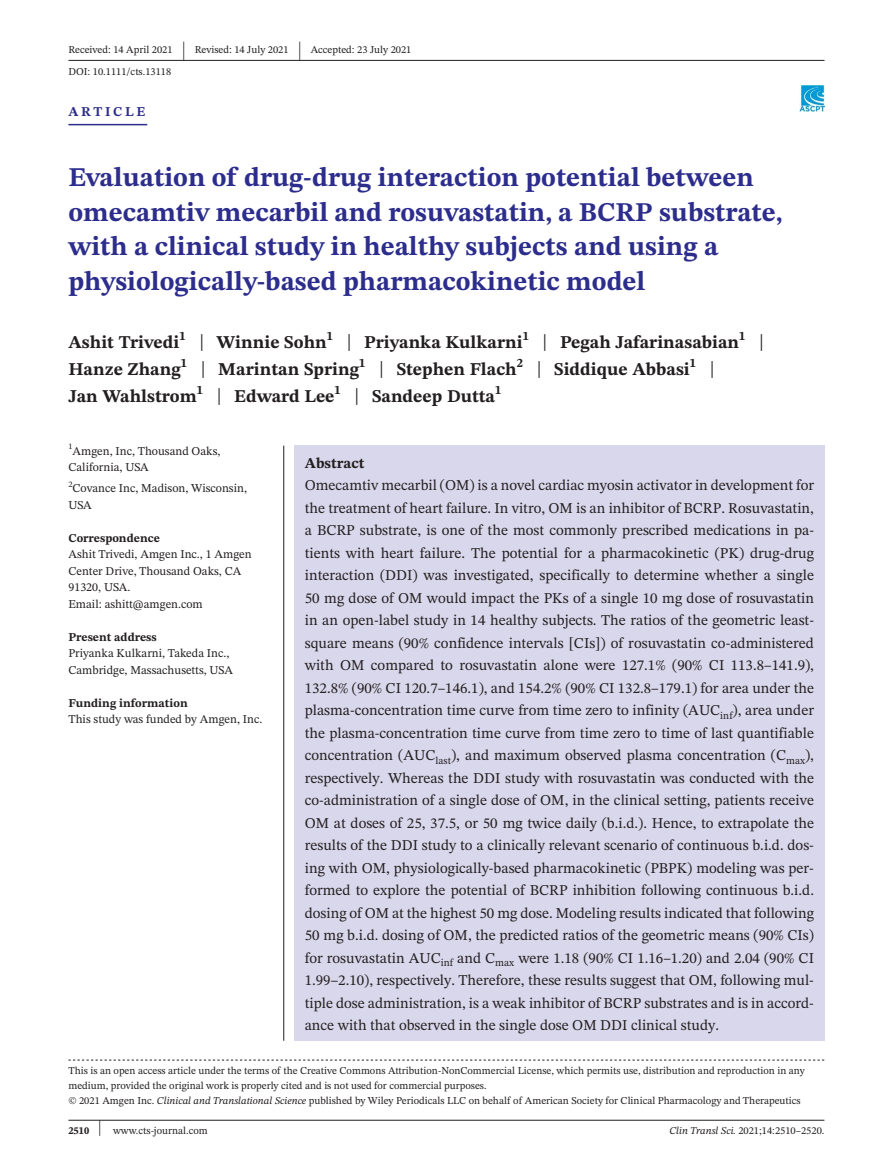
<style>
.page{position:relative;width:893px;height:1174px;background:#fff}
.page>*{position:absolute;margin:0;border:0;box-sizing:border-box;transform-origin:0 0}
.t1{font:700 27px/34.5px "STIX Two Text";color:#2c2d8c}
.t2{font:25.65px "STIX Two Text";color:#231f20;scale:.49 1}
.t3{font:700 18px/27px "STIX Two Text";color:#231f20}
.t4{font:15px/22.5px "STIX Two Text";color:#231f20;text-align:justify}
.t5{font:700 15px "STIX Two Text";color:#231f20}
.t6{font:700 13.5px "STIX Two Text";letter-spacing:.2em;color:#2c2d8c}
.t7{font:12px/16.5px "STIX Two Text";color:#231f20}
.t8{font:700 12px "STIX Two Text";color:#231f20}
.t9{font:10.5px/15px "STIX Two Text";color:#231f20}
.t10{font:8.4px "STIX Two Text";color:#231f20}
.s1{font-weight:400;font-size:23.4px}
.s2{font-style:italic}
.s3{font-weight:700}
.s4{font-size:22.2px}
</style>
<div class="page">
<hr style="left:68px;top:1119px;width:756px;height:1px;background:#231f20">
<img style="left:799px;top:85px;width:25px;height:26px">
<hr style="left:68px;top:60px;width:756px;height:1px;background:#231f20">
<hr style="left:68px;top:124px;width:79px;height:1px;background:#2c2d8c">
<svg style="left:68px;top:1059px;width:756px;height:1px"></svg>
<div style="left:294px;top:445px;width:530px;height:595px;background:#d9d7eb"></div>
<hr style="left:283px;top:445px;width:1px;height:595px;background:#231f20">
<p class="t9" style="left:68px;top:42px;width:106px">Received: 14 April 2021</p>
<h2 class="t2" style="left:182px;top:32px;width:8px">|</h2>
<p class="t9" style="left:195px;top:42px;width:95px">Revised: 14 July 2021</p>
<h2 class="t2" style="left:298px;top:32px;width:8px">|</h2>
<p class="t9" style="left:311px;top:42px;width:102px">Accepted: 23 July 2021</p>
<p class="t9" style="left:68px;top:64px;width:104px">DOI: 10.1111/cts.13118</p>
<p class="t6" style="left:68px;top:101px;width:79px">ARTICLE</p>
<h1 class="t1" style="left:68px;top:161px;width:715px">Evaluation of drug-drug interaction potential between omecamtiv mecarbil and rosuvastatin, a BCRP substrate, with a clinical study in healthy subjects and using a physiologically-based pharmacokinetic model</h1>
<p class="t3" style="left:68px;top:329px;width:697px">Ashit Trivedi<sup>1</sup> <span class="s1">|</span> Winnie Sohn<sup>1</sup> <span class="s1">|</span> Priyanka Kulkarni<sup>1</sup> <span class="s1">|</span> Pegah Jafarinasabian<sup>1</sup> <span class="s1">|<br></span>Hanze Zhang<sup>1</sup> <span class="s1">|</span> Marintan Spring<sup>1</sup> <span class="s1">|</span> Stephen Flach<sup>2</sup> <span class="s1">|</span> Siddique Abbasi<sup>1</sup> <span class="s1">|<br></span>Jan Wahlstrom<sup>1</sup> <span class="s1">|</span> Edward Lee<sup>1</sup> <span class="s1">|</span> Sandeep Dutta<sup>1</sup></p>
<p class="t10" style="left:68px;top:440px;width:6px">1</p>
<p class="t7" style="left:68px;top:442px;width:154px;text-indent:4px">Amgen, Inc, Thousand Oaks,<br>California, USA</p>
<p class="t10" style="left:68px;top:478px;width:6px">2</p>
<p class="t7" style="left:68px;top:480px;width:180px;text-indent:4px">Covance Inc, Madison, Wisconsin,<br>USA</p>
<p class="t8" style="left:68px;top:529px;width:93px">Correspondence</p>
<p class="t7" style="left:68px;top:546px;width:185px">Ashit Trivedi, Amgen Inc., 1 Amgen<br>Center Drive, Thousand Oaks, CA<br>91320, USA.<br>Email: ashitt@amgen.com</p>
<p class="t8" style="left:68px;top:628px;width:90px">Present address</p>
<p class="t7" style="left:68px;top:645px;width:166px">Priyanka Kulkarni, Takeda Inc.,<br>Cambridge, Massachusetts, USA</p>
<p class="t8" style="left:68px;top:694px;width:121px">Funding information</p>
<p class="t7" style="left:68px;top:711px;width:195px">This study was funded by Amgen, Inc.</p>
<p class="t5" style="left:305px;top:452px;width:61px">Abstract</p>
<p class="t4" style="left:305px;top:474px;width:511px">Omecamtiv mecarbil (OM) is a novel cardiac myosin activator in development for the treatment of heart failure. In vitro, OM is an inhibitor of BCRP. Rosuvastatin, a BCRP substrate, is one of the most commonly prescribed medications in pa&shy;tients with heart failure. The potential for a pharmacokinetic (PK) drug-drug interaction (DDI) was investigated, specifically to determine whether a single 50 mg dose of OM would impact the PKs of a single 10 mg dose of rosuvastatin in an open-label study in 14 healthy subjects. The ratios of the geometric least&shy;square means (90% confidence intervals [CIs]) of rosuvastatin co-administered with OM compared to rosuvastatin alone were 127.1% (90% CI 113.8–141.9), 132.8% (90% CI 120.7–146.1), and 154.2% (90% CI 132.8–179.1) for area under the plasma-concentration time curve from time zero to infinity (AUC<sub>inf</sub>), area under the plasma-concentration time curve from time zero to time of last quantifiable concentration (AUC<sub>last</sub>), and maximum observed plasma concentration (C<sub>max</sub>), respectively. Whereas the DDI study with rosuvastatin was conducted with the co-administration of a single dose of OM, in the clinical setting, patients receive OM at doses of 25, 37.5, or 50 mg twice daily (b.i.d.). Hence, to extrapolate the results of the DDI study to a clinically relevant scenario of continuous b.i.d. dos&shy;ing with OM, physiologically-based pharmacokinetic (PBPK) modeling was per&shy;formed to explore the potential of BCRP inhibition following continuous b.i.d. dosing of OM at the highest 50 mg dose. Modeling results indicated that following 50 mg b.i.d. dosing of OM, the predicted ratios of the geometric means (90% CIs) for rosuvastatin AUC<sub>inf</sub> and C<sub>max</sub> were 1.18 (90% CI 1.16–1.20) and 2.04 (90% CI 1.99–2.10), respectively. Therefore, these results suggest that OM, following mul&shy;tiple dose administration, is a weak inhibitor of BCRP substrates and is in accord&shy;ance with that observed in the single dose OM DDI clinical study.</p>
<p class="t9" style="left:68px;top:1063px;width:738px">This is an open access article under the terms of the Creative Commons Attribution-NonCommercial License, which permits use, distribution and reproduction in any medium, provided the original work is properly cited and is not used for commercial purposes.<br>© 2021 Amgen Inc. <span class="s2">Clinical and Translational Science</span> published by Wiley Periodicals LLC on behalf of American Society for Clinical Pharmacology and Therapeutics</p>
<p class="t9" style="left:68px;top:1123px;width:141px"><span class="s3">2510</span> <span class="s4">|</span> www.cts-journal.com</p>
<p class="t9" style="left:669px;top:1123px;width:157px"><span class="s2">Clin Transl Sci.</span> 2021;14:2510–2520.</p>
</div>
